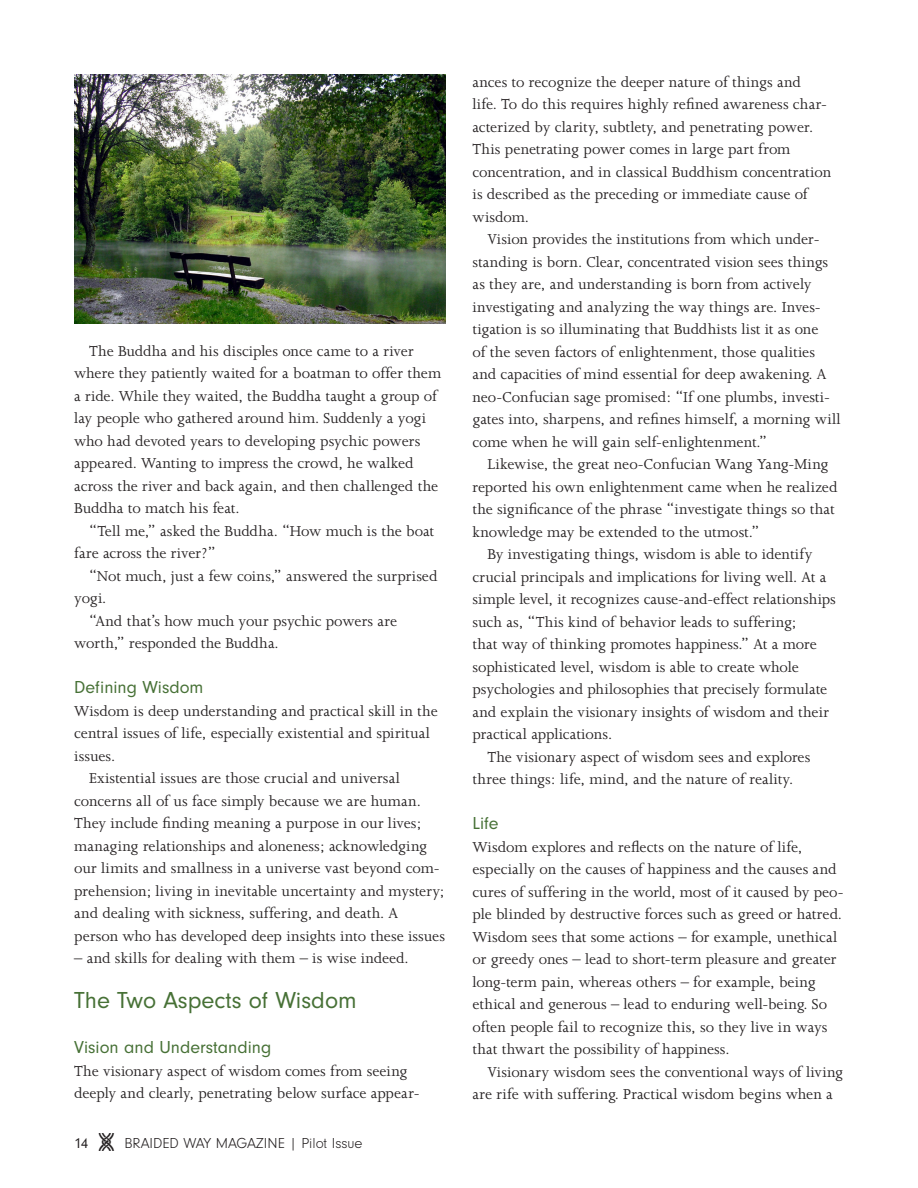
<style>
.page{position:relative;width:918px;height:1188px;background:#fff}
.page>*{position:absolute;margin:0;border:0;box-sizing:border-box;transform-origin:0 0}
.SUB-Neuzeit_reg-colo{font:24px "Neuzeit Gro T";color:#477136}
.SUB-Neuzeit_reg-colo-2{font:18px "Neuzeit Gro T";color:#477136}
.BT-Joanna{font:16.5px/22.5px "Joanna";color:#231f20}
.t1{font:15px "Neuzeit Gro T Ligh";color:#231f20}
.s1{font-family:"Neuzeit Gro T"}
.s2{font-family:"DS Celtic Border 1"}
</style>
<div class="page">
<img style="left:74px;top:74px;width:372px;height:249px">
<p class="BT-Joanna" style="left:74px;top:340px;width:369px;text-indent:15px">The Buddha and his disciples once came to a river where they patiently waited for a boatman to offer them a ride. While they waited, the Buddha taught a group of lay people who gathered around him. Suddenly a yogi who had devoted years to developing psychic powers appeared. Wanting to impress the crowd, he walked across the river and back again, and then challenged the Buddha to match his feat.</p>
<p class="BT-Joanna" style="left:74px;top:520px;width:362px;text-indent:15px">“Tell me,” asked the Buddha. “How much is the boat fare across the river?”</p>
<p class="BT-Joanna" style="left:74px;top:565px;width:365px;text-indent:15px">“Not much, just a few coins,” answered the surprised yogi.</p>
<p class="BT-Joanna" style="left:74px;top:610px;width:324px;text-indent:15px">“And that’s how much your psychic powers are worth,” responded the Buddha.</p>
<p class="SUB-Neuzeit_reg-colo-2" style="left:74px;top:678px;width:131px">Defining Wisdom</p>
<p class="BT-Joanna" style="left:74px;top:700px;width:365px">Wisdom is deep understanding and practical skill in the central issues of life, especially existential and spiritual issues.</p>
<p class="BT-Joanna" style="left:74px;top:767px;width:372px;text-indent:15px">Existential issues are those crucial and universal concerns all of us face simply because we are human.<br>They include finding meaning a purpose in our lives; managing relationships and aloneness; acknowledging our limits and smallness in a universe vast beyond com&shy;prehension; living in inevitable uncertainty and mystery; and dealing with sickness, suffering, and death. A person who has developed deep insights into these issues</p>
<p class="BT-Joanna" style="left:74px;top:947px;width:336px">– and skills for dealing with them – is wise indeed.</p>
<p class="SUB-Neuzeit_reg-colo" style="left:74px;top:987px;width:284px">The Two Aspects of Wisdom</p>
<p class="SUB-Neuzeit_reg-colo-2" style="left:74px;top:1038px;width:199px">Vision and Understanding</p>
<p class="BT-Joanna" style="left:74px;top:1060px;width:347px">The visionary aspect of wisdom comes from seeing deeply and clearly, penetrating below surface appear-</p>
<p class="t1" style="left:74px;top:1135px;width:290px"><span class="s1">14</span> <span class="s2">w</span> BRAIDED WAY MAGAZINE | Pilot Issue</p>
<p class="BT-Joanna" style="left:472px;top:71px;width:360px">ances to recognize the deeper nature of things and<br>life. To do this requires highly refined awareness char&shy;acterized by clarity, subtlety, and penetrating power.<br>This penetrating power comes in large part from concentration, and in classical Buddhism concentration is described as the preceding or immediate cause of wisdom.</p>
<p class="BT-Joanna" style="left:472px;top:228px;width:370px;text-indent:15px">Vision provides the institutions from which under&shy;standing is born. Clear, concentrated vision sees things as they are, and understanding is born from actively investigating and analyzing the way things are. Inves&shy;tigation is so illuminating that Buddhists list it as one<br>of the seven factors of enlightenment, those qualities and capacities of mind essential for deep awakening. A neo-Confucian sage promised: “If one plumbs, investi&shy;gates into, sharpens, and refines himself, a morning will come when he will gain self-enlightenment.”</p>
<p class="BT-Joanna" style="left:472px;top:453px;width:367px;text-indent:15px">Likewise, the great neo-Confucian Wang Yang-Ming reported his own enlightenment came when he realized the significance of the phrase “investigate things so that knowledge may be extended to the utmost.”</p>
<p class="BT-Joanna" style="left:472px;top:543px;width:365px;text-indent:15px">By investigating things, wisdom is able to identify crucial principals and implications for living well. At a simple level, it recognizes cause-and-effect relationships such as, “This kind of behavior leads to suffering;<br>that way of thinking promotes happiness.” At a more sophisticated level, wisdom is able to create whole psychologies and philosophies that precisely formulate and explain the visionary insights of wisdom and their practical applications.</p>
<p class="BT-Joanna" style="left:472px;top:746px;width:339px;text-indent:15px">The visionary aspect of wisdom sees and explores three things: life, mind, and the nature of reality.</p>
<p class="SUB-Neuzeit_reg-colo-2" style="left:472px;top:813px;width:27px">Life</p>
<p class="BT-Joanna" style="left:472px;top:836px;width:373px">Wisdom explores and reflects on the nature of life, especially on the causes of happiness and the causes and cures of suffering in the world, most of it caused by peo&shy;ple blinded by destructive forces such as greed or hatred.<br>Wisdom sees that some actions – for example, unethical or greedy ones – lead to short-term pleasure and greater long-term pain, whereas others – for example, being ethical and generous – lead to enduring well-being. So often people fail to recognize this, so they live in ways that thwart the possibility of happiness.</p>
<p class="BT-Joanna" style="left:472px;top:1061px;width:372px;text-indent:15px">Visionary wisdom sees the conventional ways of living are rife with suffering. Practical wisdom begins when a</p>
</div>
